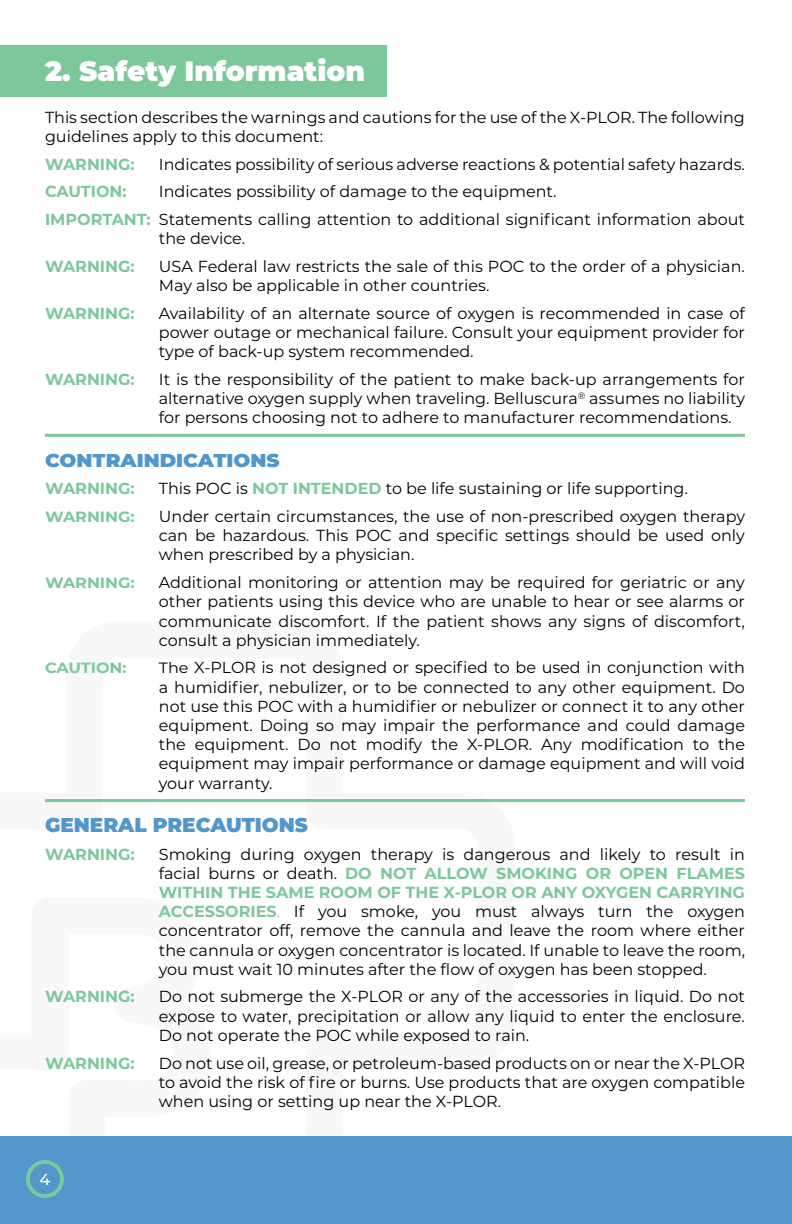
<style>
.page{position:relative;width:792px;height:1224px;background:#fff}
.page>*{position:absolute;margin:0;border:0;box-sizing:border-box;transform-origin:0 0}
.t1{font:900 28px "Montserrat";color:#fff}
.t2{font:900 20px "Montserrat";color:#5297cb}
.t3{font:900 18.6px "Montserrat";color:#5297cb;scale:1.08 1}
.t4{font:16px/19.2px "Montserrat";color:#000;text-align:justify}
.t5{font:700 16px "Montserrat";color:#7cc89c}
.t6{font:500 16px "Montserrat";color:#fff}
.t7{font:700 14.8px "Montserrat";color:#7cc89c;scale:1.08 1}
.s1{font-weight:700;color:#7cc89c}
.s2{font-size:14.8px}
.s3{color:#7cc89c}
</style>
<div class="page">
<div style="left:0;top:1136px;width:792px;height:88px;background:#5297cb"></div>
<div style="left:26px;top:1160px;width:38px;height:38px;border:4px solid #7cc89c;border-radius:50%"></div>
<div style="left:0;top:45px;width:387px;height:52px;background:#7cc89c"></div>
<hr style="left:45px;top:434px;width:114px;height:3px;background:#7cc89c">
<hr style="left:159px;top:434px;width:586px;height:3px;background:#7cc89c">
<hr style="left:45px;top:799px;width:114px;height:3px;background:#7cc89c">
<hr style="left:159px;top:799px;width:586px;height:3px;background:#7cc89c">
<h1 class="t1" style="left:45px;top:50px;width:322px">2. Safety Information</h1>
<p class="t4" style="left:45px;top:107px;width:701px">This section describes the warnings and cautions for the use of the X-PLOR. The following guidelines apply to this document:</p>
<p class="t5" style="left:45px;top:152px;width:91px">WARNING:</p>
<p class="t4" style="left:159px;top:154px;width:588px">Indicates possibility of serious adverse reactions &amp; potential safety hazards.</p>
<p class="t5" style="left:45px;top:180px;width:83px">CAUTION:</p>
<p class="t4" style="left:45px;top:177px;width:701px;line-height:27.8px;text-indent:114px">Indicates possibility of damage to the equipment.<br><span class="s1">IMPORTANT:</span> Statements calling attention to additional significant information about</p>
<p class="t4" style="left:159px;top:228px;width:88px">the device.</p>
<p class="t5" style="left:45px;top:255px;width:91px">WARNING:</p>
<p class="t4" style="left:159px;top:256px;width:588px">USA Federal law restricts the sale of this POC to the order of a physician.<br>May also be applicable in other countries.</p>
<p class="t5" style="left:45px;top:302px;width:91px">WARNING:</p>
<p class="t4" style="left:159px;top:303px;width:588px">Availability of an alternate source of oxygen is recommended in case of power outage or mechanical failure. Consult your equipment provider for type of back-up system recommended.</p>
<p class="t5" style="left:45px;top:368px;width:91px">WARNING:</p>
<p class="t4" style="left:159px;top:369px;width:588px">It is the responsibility of the patient to make back-up arrangements for alternative oxygen supply when traveling. Belluscura<sup>®</sup> assumes no liability for persons choosing not to adhere to manufacturer recommendations.</p>
<p class="t3" style="left:45px;top:446px;width:219px">CONTRAINDICATIONS</p>
<p class="t5" style="left:45px;top:477px;width:91px">WARNING:</p>
<p class="t4" style="left:159px;top:478px;width:531px">This POC is <span class="s1">NOT INTENDED</span> to be life sustaining or life supporting.</p>
<p class="t7" style="left:45px;top:506px;width:85px">WARNING:</p>
<p class="t4" style="left:159px;top:506px;width:588px">Under certain circumstances, the use of non-prescribed oxygen therapy can be hazardous. This POC and specific settings should be used only when prescribed by a physician.</p>
<p class="t7" style="left:45px;top:572px;width:85px">WARNING:</p>
<p class="t4" style="left:159px;top:572px;width:588px">Additional monitoring or attention may be required for geriatric or any other patients using this device who are unable to hear or see alarms or communicate discomfort. If the patient shows any signs of discomfort, consult a physician immediately.</p>
<p class="t7" style="left:45px;top:658px;width:77px">CAUTION:</p>
<p class="t4" style="left:159px;top:658px;width:588px"><span class="s2">The</span> X-PLOR is not designed or specified to be used in conjunction with a humidifier, nebulizer, or to be connected to any other equipment. Do not use this POC with a humidifier or nebulizer or connect it to any other equipment. Doing so may impair the performance and could damage the equipment. Do not modify the X-PLOR. Any modification to the equipment may impair performance or damage equipment and will void your warranty.</p>
<p class="t2" style="left:45px;top:810px;width:264px">GENERAL PRECAUTIONS</p>
<p class="t5" style="left:45px;top:842px;width:91px">WARNING:</p>
<p class="t4" style="left:159px;top:844px;width:588px">Smoking during oxygen therapy is dangerous and likely to result in facial burns or death. <span class="s1">DO NOT ALLOW SMOKING OR OPEN FLAMES WITHIN THE SAME ROOM OF THE X-PLOR OR ANY OXYGEN CARRYING ACCESSORIES</span><span class="s3">.</span> If you smoke, you must always turn the oxygen concentrator off, remove the cannula and leave the room where either the cannula or oxygen concentrator is located. If unable to leave the room, you must wait 10 minutes after the flow of oxygen has been stopped.</p>
<p class="t5" style="left:45px;top:985px;width:91px">WARNING:</p>
<p class="t4" style="left:159px;top:987px;width:588px">Do not submerge the X-PLOR or any of the accessories in liquid. Do not expose to water, precipitation or allow any liquid to enter the enclosure.<br>Do not operate the POC while exposed to rain.</p>
<p class="t5" style="left:45px;top:1051px;width:91px">WARNING:</p>
<p class="t4" style="left:159px;top:1053px;width:588px">Do not use oil, grease, or petroleum-based products on or near the X-PLOR to avoid the risk of fire or burns. Use products that are oxygen compatible when using or setting up near the X-PLOR<span class="s2">.</span></p>
<p class="t6" style="left:40px;top:1168px;width:12px">4</p>
</div>
